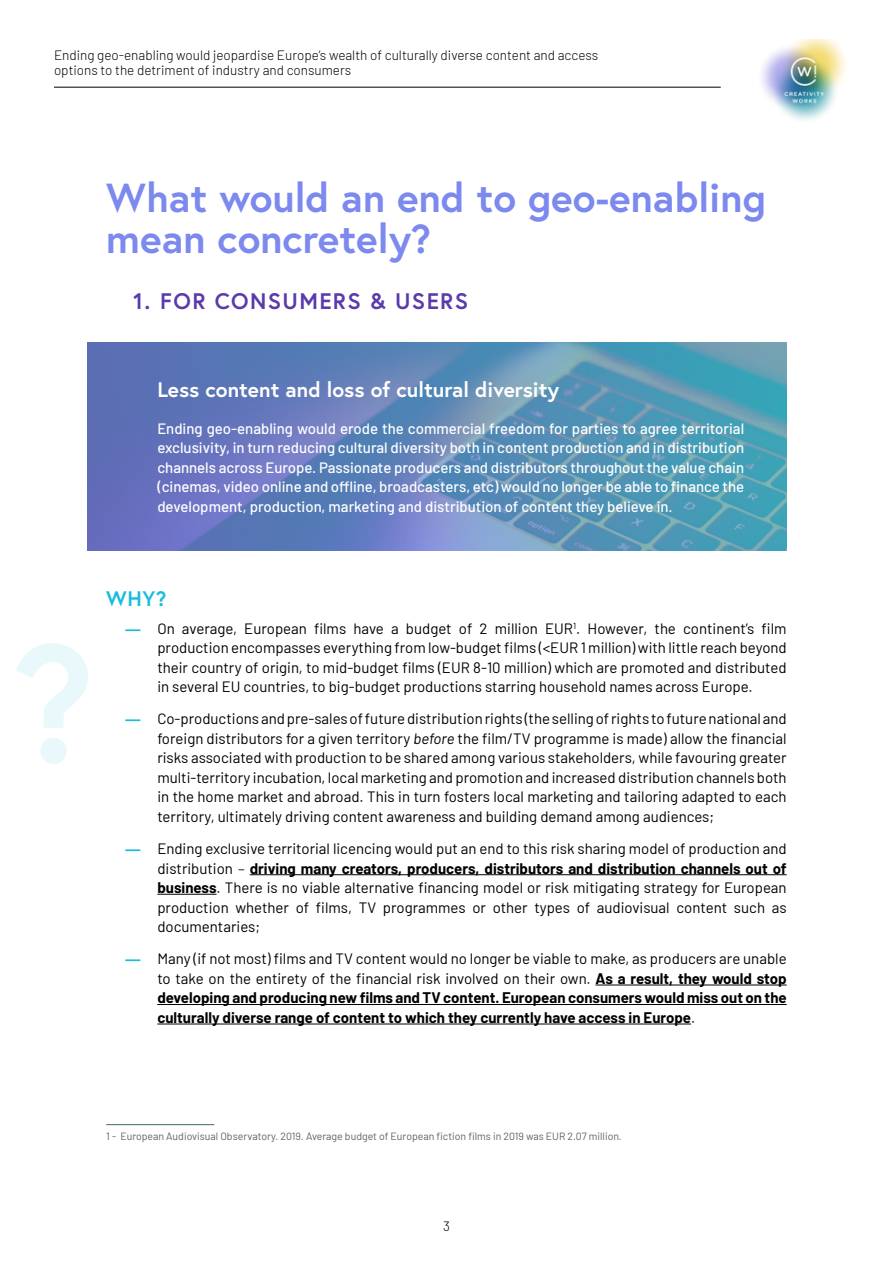
<style>
.page{position:relative;width:893px;height:1263px;background:#fff}
.page>*{position:absolute;margin:0;border:0;box-sizing:border-box;transform-origin:0 0}
.t1{font:700 166.95px "Europa";color:#18bddc}
.t2{font:700 40.5px/40.5px "Europa";color:#7c89ee}
.t3{font:700 22.5px "Europa";letter-spacing:.06em;color:#5a3aac}
.t4{font:700 21px "Europa";color:#fff}
.t5{font:700 21px "Europa";color:#18bddc}
.t6{font:15px/19.5px "Barlow";color:#000;text-align:justify}
.t7{font:500 15px/19.5px "Barlow";color:#fff;text-align:justify}
.t8{font:700 15px/19.5px "Barlow";color:#000;text-align:justify}
.t9{font:300 13.5px/15px "Barlow";color:#000}
.t10{font:10.5px "Barlow";color:#616161}
.s1{font-family:"Europa";font-weight:700;color:#18bddc}
.s2{font-style:italic}
.s3{color:#222}
.s4{font-weight:700}
.s5{font-family:"Europa";color:#18bddc}
.s6{font-weight:400}
</style>
<div class="page">
<img style="left:761px;top:40px;width:85px;height:81px">
<hr style="left:54px;top:87px;width:667px;height:1px;background:#000">
<svg style="left:87px;top:342px;width:700px;height:209px;background:#5d88b8"></svg>
<hr style="left:250px;top:874px;width:537px;height:1px;background:#000">
<hr style="left:157px;top:894px;width:60px;height:1px;background:#000">
<hr style="left:595px;top:985px;width:192px;height:1px;background:#000">
<hr style="left:157px;top:1004px;width:630px;height:1px;background:#000">
<hr style="left:157px;top:1024px;width:534px;height:1px;background:#000">
<hr style="left:106px;top:1124px;width:108px;height:1px;background:#3a6c60">
<p class="t9" style="left:54px;top:46px;width:546px">Ending geo-enabling would jeopardise Europe’s wealth of culturally diverse content and access options to the detriment of industry and consumers</p>
<h2 class="t2" style="left:106px;top:177px;width:661px">What would an end to geo-enabling mean concretely?</h2>
<h3 class="t3" style="left:133px;top:286px;width:336px">1. FOR CONSUMERS &amp; USERS</h3>
<h3 class="t4" style="left:157px;top:375px;width:403px">Less content and loss of cultural diversity</h3>
<p class="t7" style="left:157px;top:418px;width:588px">Ending geo-enabling would erode the commercial freedom for parties to agree territorial exclusivity, in turn reducing cultural diversity both in content production and in distribution channels across Europe. Passionate producers and distributors throughout the value chain (cinemas, video online and offline, broadcasters, etc) would no longer be able to finance the development, production, marketing and distribution of content they believe in.</p>
<h1 class="t1" style="left:13px;top:589px;width:83px">?</h1>
<h3 class="t5" style="left:106px;top:584px;width:62px">WHY?</h3>
<p class="t6" style="left:157px;top:617px;width:631px;text-indent:-32px"><span class="s1">—</span> On average, European films have a budget of 2 million EUR<sup>1</sup>. However, the continent’s film production encompasses everything from low-budget films (&lt;EUR 1 million) with little reach beyond their country of origin, to mid-budget films (EUR 8-10 million) which are promoted and distributed in several EU countries, to big-budget productions starring household names across Europe.</p>
<p class="t6" style="left:157px;top:708px;width:631px;text-indent:-32px"><span class="s1">—</span> Co-productions and pre-sales of future distribution rights (the selling of rights to future national and foreign distributors for a given territory <span class="s2">before</span> the film/TV programme is made) allow the financial risks associated with production to be shared among various stakeholders, while favouring greater multi-territory incubation, local marketing and promotion and increased distribution channels both in the home market and abroad. This in turn fosters local marketing and tailoring adapted to each territory, ultimately driving content awareness and building demand among audiences;</p>
<p class="t6" style="left:157px;top:838px;width:631px;text-indent:-32px"><span class="s1">—</span> Ending exclusive territorial licencing would put an end to this risk sharing model of production and distribution <span class="s3">–</span> <span class="s4">driving many creators, producers, distributors and distribution channels out of business</span>. There is no viable alternative financing model or risk mitigating strategy for European production whether of films, TV programmes or other types of audiovisual content such as documentaries;</p>
<p class="t8" style="left:157px;top:948px;width:631px;text-indent:-32px"><span class="s5">—</span> <span class="s6">Many (if not most) films and TV content would no longer be viable to make, as producers are unable to take on the entirety of the financial risk involved on their own.</span> As a result, they would stop developing and producing new films and TV content. European consumers would miss out on the culturally diverse range of content to which they currently have access in Europe<span class="s6">.</span></p>
<p class="t10" style="left:106px;top:1128px;width:517px">1 - European Audiovisual Observatory. 2019. Average budget of European fiction films in 2019 was EUR 2.07 million.</p>
<p class="t9" style="left:443px;top:1217px;width:8px">3</p>
</div>
